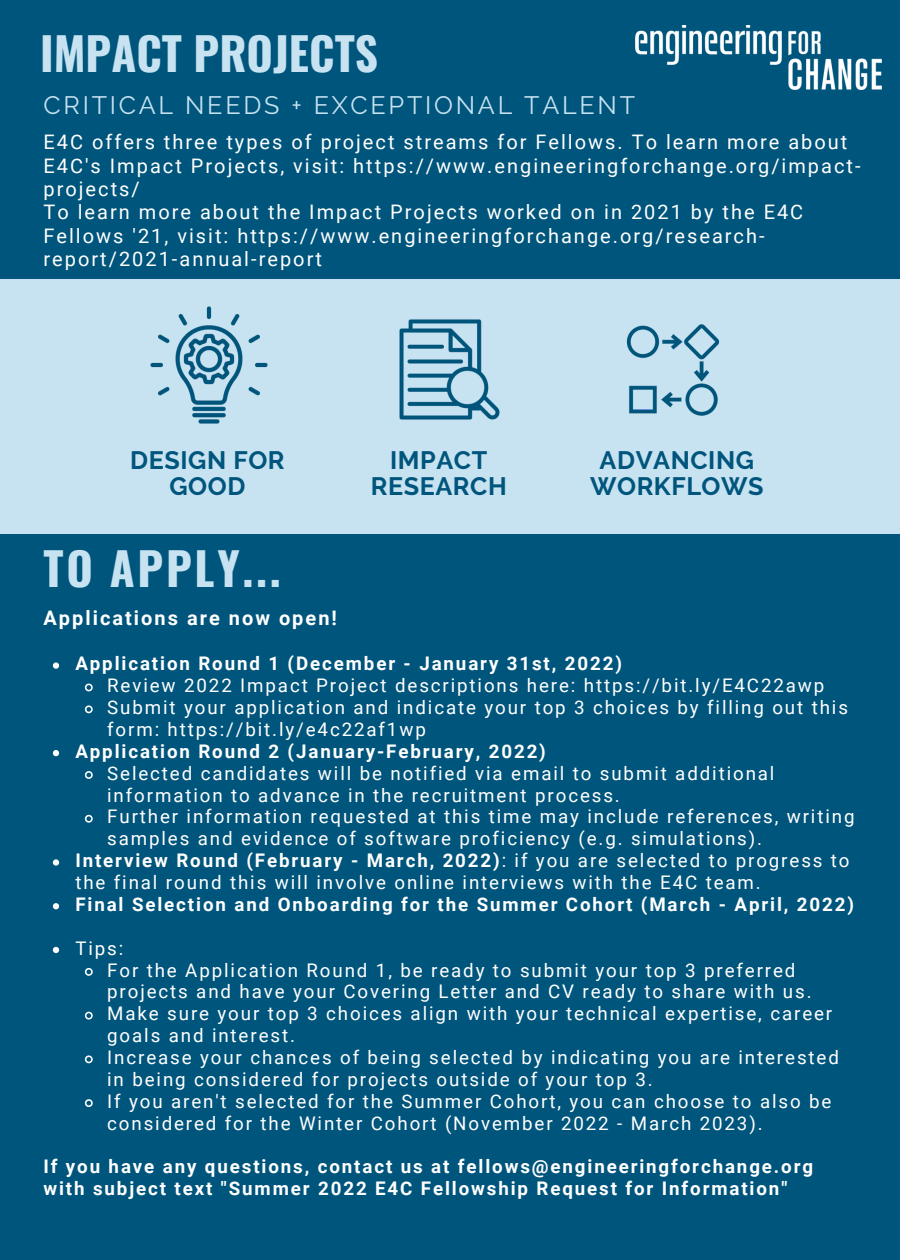
<style>
.page{position:relative;width:900px;height:1260px;background:#00557c}
.page>*{position:absolute;margin:0;border:0;box-sizing:border-box;transform-origin:0 0}
.t1{font:700 45.25px "Oswald";color:#c7e2f1}
.t2{font:700 25.25px/26.2px "Raleway";letter-spacing:.025em;color:#00557c;text-align:center}
.t3{font:25.25px "Raleway";letter-spacing:.11em;color:#c7e2f1}
.t4{font:20px/23.2px "Roboto";letter-spacing:.1em;color:#fff}
.t5{font:700 20px "Roboto";letter-spacing:.1em;color:#fff}
.t6{font:18.75px/22px "Roboto";letter-spacing:.1em;color:#fff}
.t7{font:700 18.75px/22px "Roboto";letter-spacing:.1em;color:#fff}
.s1{font-weight:700}
</style>
<div class="page">
<div style="left:0;top:279px;width:900px;height:255px;background:#c7e2f1"></div>
<img style="left:150px;top:306px;width:118px;height:118px">
<img style="left:399px;top:319px;width:101px;height:101px">
<img style="left:626px;top:324px;width:94px;height:92px">
<img style="left:636px;top:26px;width:245px;height:63px">
<svg style="left:53px;top:662px;width:6px;height:7px"></svg>
<svg style="left:84px;top:683px;width:9px;height:9px"></svg>
<svg style="left:84px;top:705px;width:9px;height:9px"></svg>
<svg style="left:53px;top:750px;width:6px;height:6px"></svg>
<svg style="left:84px;top:771px;width:9px;height:8px"></svg>
<svg style="left:84px;top:814px;width:9px;height:9px"></svg>
<svg style="left:53px;top:859px;width:6px;height:7px"></svg>
<svg style="left:53px;top:903px;width:6px;height:6px"></svg>
<svg style="left:53px;top:947px;width:6px;height:6px"></svg>
<svg style="left:84px;top:968px;width:9px;height:8px"></svg>
<svg style="left:84px;top:1011px;width:9px;height:9px"></svg>
<svg style="left:84px;top:1055px;width:9px;height:9px"></svg>
<svg style="left:84px;top:1099px;width:9px;height:8px"></svg>
<p class="t1" style="left:40px;top:18px;width:339px">IMPACT PROJECTS</p>
<p class="t3" style="left:43px;top:90px;width:593px">CRITICAL NEEDS + EXCEPTIONAL TALENT</p>
<p class="t4" style="left:43px;top:131px;width:819px">E4C offers three types of project streams for Fellows. To learn more about<br>E4C's Impact Projects, visit: https://www.engineeringforchange.org/impact&shy;projects/</p>
<p class="t4" style="left:43px;top:201px;width:761px">To learn more about the Impact Projects worked on in 2021 by the E4C<br>Fellows '21, visit: https://www.engineeringforchange.org/research&shy;report/2021-annual-report</p>
<p class="t2" style="left:130px;top:447px;width:156px">DESIGN FOR<br>GOOD</p>
<p class="t1" style="left:43px;top:533px;width:239px">TO APPLY...</p>
<p class="t5" style="left:43px;top:606px;width:295px">Applications are now open!</p>
<p class="t2" style="left:371px;top:447px;width:137px">IMPACT<br>RESEARCH</p>
<p class="t2" style="left:590px;top:447px;width:175px">ADVANCING<br>WORKFLOWS</p>
<p class="t7" style="left:75px;top:653px;width:548px">Application Round 1 (December - January 31st, 2022)</p>
<p class="t6" style="left:107px;top:675px;width:719px">Review 2022 Impact Project descriptions here: https://bit.ly/E4C22awp</p>
<p class="t6" style="left:107px;top:697px;width:742px">Submit your application and indicate your top 3 choices by filling out this form: https://bit.ly/e4c22af1wp</p>
<p class="t7" style="left:75px;top:740px;width:472px">Application Round 2 (January-February, 2022)</p>
<p class="t6" style="left:107px;top:762px;width:669px">Selected candidates will be notified via email to submit additional information to advance in the recruitment process.</p>
<p class="t6" style="left:107px;top:806px;width:749px">Further information requested at this time may include references, writing samples and evidence of software proficiency (e.g. simulations).</p>
<p class="t6" style="left:75px;top:850px;width:776px"><span class="s1">Interview Round (February - March, 2022)</span>: if you are selected to progress to the final round this will involve online interviews with the E4C team.</p>
<p class="t7" style="left:75px;top:894px;width:780px">Final Selection and Onboarding for the Summer Cohort (March - April, 2022)</p>
<p class="t6" style="left:75px;top:937px;width:49px">Tips:</p>
<p class="t6" style="left:107px;top:959px;width:706px">For the Application Round 1, be ready to submit your top 3 preferred projects and have your Covering Letter and CV ready to share with us.</p>
<p class="t6" style="left:107px;top:1003px;width:727px">Make sure your top 3 choices align with your technical expertise, career goals and interest.</p>
<p class="t6" style="left:107px;top:1047px;width:733px">Increase your chances of being selected by indicating you are interested in being considered for projects outside of your top 3.</p>
<p class="t6" style="left:107px;top:1090px;width:726px">If you aren't selected for the Summer Cohort, you can choose to also be considered for the Winter Cohort (November 2022 - March 2023).</p>
<p class="t7" style="left:43px;top:1156px;width:771px">If you have any questions, contact us at fellows@engineeringforchange.org with subject text "Summer 2022 E4C Fellowship Request for Information"</p>
</div>
